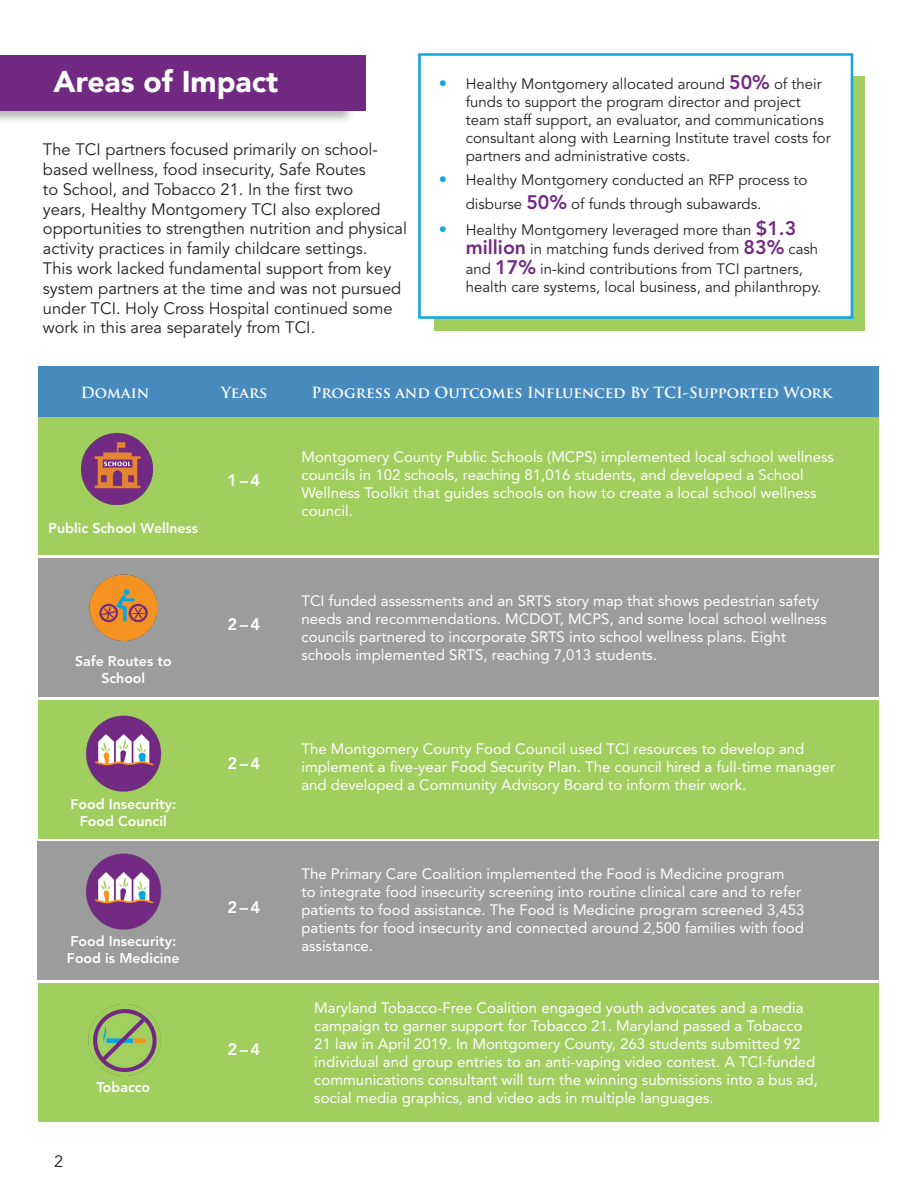
<style>
.page{position:relative;width:918px;height:1188px;background:#fff}
.page>*{position:absolute;margin:0;border:0;box-sizing:border-box;transform-origin:0 0}
.t1{font:900 30px "Avenir";color:#fff}
.Body_Text{font:16.5px/19.8px "Avenir LT Std";color:#231f20}
.t2{font:800 16.5px "Avenir LT Std";color:#fff}
.Graph_Text{font:15px/18px "Avenir LT Std";color:#fff}
.t3{font:15px/18px "Avenir LT Std";color:#231f20}
.t4{font:700 15px "Trajan Pro";color:#fff}
.t5{font:800 14.1px/17px "Avenir LT Std";color:#fff;text-align:center}
.s1{font-size:16.5px;color:#17a6df}
.s2{font-weight:800;font-size:19.5px;color:#722982}
</style>
<div class="page">
<div style="left:38px;top:700px;width:841px;height:138px;background:#a1cf5f"></div>
<div style="left:38px;top:842px;width:841px;height:138px;background:#9c9c9c"></div>
<div style="left:38px;top:558px;width:841px;height:138px;background:#9c9c9c"></div>
<div style="left:38px;top:983px;width:841px;height:138px;background:#a1cf5f"></div>
<div style="left:38px;top:417px;width:841px;height:138px;background:#a1cf5f"></div>
<div style="left:38px;top:366px;width:841px;height:51px;background:#478abe"></div>
<div style="left:434px;top:76px;width:431px;height:255px;background:#a1cf5f"></div>
<div style="left:420px;top:54px;width:432px;height:264px;background:#fff"></div>
<div style="left:418px;top:53px;width:435px;height:266px;border:3px solid #17a6df"></div>
<div style="left:0;top:53px;width:356px;height:71px;background:#231f20;opacity:.33"></div>
<div style="left:0;top:55px;width:365px;height:55px;background:#722982"></div>
<img style="left:90px;top:575px;width:67px;height:66px">
<img style="left:88px;top:1004px;width:73px;height:72px">
<img style="left:82px;top:433px;width:71px;height:71px">
<img style="left:86px;top:853px;width:76px;height:77px">
<img style="left:86px;top:715px;width:76px;height:77px">
<p class="t1" style="left:53px;top:55px;width:226px">Areas of Impact</p>
<p class="Body_Text" style="left:43px;top:140px;width:366px">The TCI partners focused primarily on school&shy;based wellness, food insecurity, Safe Routes<br>to School, and Tobacco 21. In the first two<br>years, Healthy Montgomery TCI also explored opportunities to strengthen nutrition and physical activity practices in family childcare settings.<br>This work lacked fundamental support from key system partners at the time and was not pursued under TCI. Holy Cross Hospital continued some work in this area separately from TCI.</p>
<p class="t3" style="left:466px;top:75px;width:366px;text-indent:-27px"><span class="s1">•</span> Healthy Montgomery allocated around <span class="s2">50%</span> of their funds to support the program director and project team staff support, an evaluator, and communications consultant along with Learning Institute travel costs for partners and administrative costs.</p>
<p class="t3" style="left:466px;top:169px;width:343px;line-height:23.4px;text-indent:-27px"><span class="s1">•</span> Healthy Montgomery conducted an RFP process to disburse <span class="s2">50%</span> of funds through subawards.</p>
<p class="t3" style="left:466px;top:220px;width:354px;line-height:19.5px;text-indent:-27px"><span class="s1">•</span> Healthy Montgomery leveraged more than <span class="s2">$1.3 million</span> in matching funds derived from <span class="s2">83%</span> cash and <span class="s2">17%</span> in-kind contributions from TCI partners,</p>
<p class="t3" style="left:466px;top:278px;width:357px">health care systems, local business, and philanthropy.</p>
<p class="t4" style="left:81px;top:383px;width:70px">Domain</p>
<p class="t4" style="left:221px;top:383px;width:47px">Years</p>
<p class="t4" style="left:312px;top:383px;width:522px">Progress and Outcomes Influenced By TCI-Supported Work</p>
<p class="t5" style="left:49px;top:519px;width:151px">Public School Wellness</p>
<p class="t2" style="left:227px;top:470px;width:34px">1 – 4</p>
<p class="t5" style="left:75px;top:653px;width:98px">Safe Routes to<br>School</p>
<p class="t5" style="left:70px;top:796px;width:107px">Food Insecurity:<br>Food Council</p>
<p class="t5" style="left:67px;top:933px;width:114px;text-align:left">Food Insecurity:<br>Food is Medicine</p>
<p class="Body_Text" style="left:54px;top:1152px;width:11px">2</p>
<p class="t5" style="left:96px;top:1079px;width:55px">Tobacco</p>
<p class="t2" style="left:227px;top:615px;width:34px">2 – 4</p>
<p class="t2" style="left:227px;top:754px;width:34px">2 – 4</p>
<p class="t2" style="left:227px;top:897px;width:34px">2 – 4</p>
<p class="t2" style="left:227px;top:1040px;width:34px">2 – 4</p>
<p class="Graph_Text" style="left:301px;top:448px;width:534px">Montgomery County Public Schools (MCPS) implemented local school wellness councils in 102 schools, reaching 81,016 students, and developed a School Wellness Toolkit that guides schools on how to create a local school wellness council.</p>
<p class="Graph_Text" style="left:301px;top:592px;width:527px">TCI funded assessments and an SRTS story map that shows pedestrian safety needs and recommendations. MCDOT, MCPS, and some local school wellness councils partnered to incorporate SRTS into school wellness plans. Eight schools implemented SRTS, reaching 7,013 students.</p>
<p class="Graph_Text" style="left:301px;top:740px;width:535px">The Montgomery County Food Council used TCI resources to develop and implement a five-year Food Security Plan. The council hired a full-time manager and developed a Community Advisory Board to inform their work.</p>
<p class="Graph_Text" style="left:301px;top:865px;width:505px">The Primary Care Coalition implemented the Food is Medicine program<br>to integrate food insecurity screening into routine clinical care and to refer patients to food assistance. The Food is Medicine program screened 3,453 patients for food insecurity and connected around 2,500 families with food assistance.</p>
<p class="Graph_Text" style="left:314px;top:999px;width:505px">Maryland Tobacco-Free Coalition engaged youth advocates and a media campaign to garner support for Tobacco 21. Maryland passed a Tobacco 21 law in April 2019. In Montgomery County, 263 students submitted 92 individual and group entries to an anti-vaping video contest. A TCI-funded communications consultant will turn the winning submissions into a bus ad, social media graphics, and video ads in multiple languages.</p>
</div>
